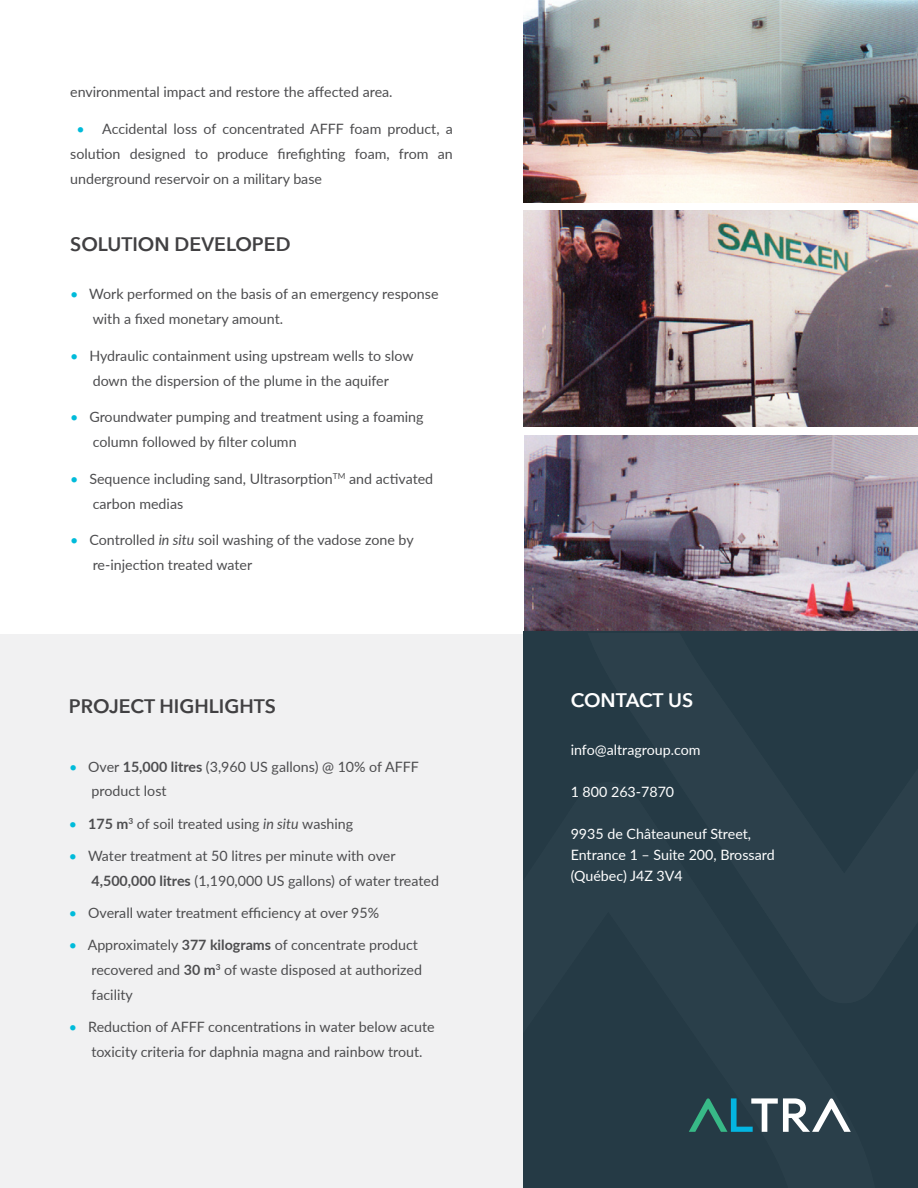
<style>
.page{position:relative;width:918px;height:1188px;background:#fff}
.page>*{position:absolute;margin:0;border:0;box-sizing:border-box;transform-origin:0 0}
.t1{font:600 19.5px "Avenir Next";color:#414042}
.t2{font:600 19.5px "Avenir Next";letter-spacing:-.005em;color:#fff}
.t3{font:14.25px/24.8px "Lato";color:#4d4d4f}
.t4{font:14.25px/21px "Lato";color:#fff}
.s1{color:#00bbda}
.s2{font-style:italic}
.s3{font-weight:700}
</style>
<div class="page">
<img style="left:524px;top:0;width:394px;height:202px">
<img style="left:524px;top:210px;width:394px;height:216px">
<img style="left:524px;top:435px;width:394px;height:197px">
<div style="left:524px;top:632px;width:394px;height:556px;background:#253a45"></div>
<svg style="left:689px;top:1098px;width:162px;height:34px"></svg>
<div style="left:0;top:634px;width:523px;height:554px;background:#f1f1f2"></div>
<p class="t3" style="left:70px;top:79px;width:324px">environmental impact and restore the affected area.</p>
<p class="t3" style="left:70px;top:116px;width:384px;text-align:justify;text-indent:6px"><span class="s1">•</span> Accidental loss of concentrated AFFF foam product, a solution designed to produce firefighting foam, from an underground reservoir on a military base</p>
<h1 class="t1" style="left:70px;top:228px;width:222px">SOLUTION DEVELOPED</h1>
<p class="t3" style="left:93px;top:281px;width:347px;text-indent:-23px"><span class="s1">•</span> Work performed on the basis of an emergency response with a fixed monetary amount.</p>
<p class="t3" style="left:70px;top:343px;width:345px;text-align:center"><span class="s1">•</span> Hydraulic containment using upstream wells to slow down the dispersion of the plume in the aquifer</p>
<p class="t3" style="left:93px;top:404px;width:332px;text-indent:-23px"><span class="s1">•</span> Groundwater pumping and treatment using a foaming column followed by filter column</p>
<p class="t3" style="left:93px;top:466px;width:342px;text-indent:-22px"><span class="s1">•</span> Sequence including sand, Ultrasorption<sup>TM</sup> and activated carbon medias</p>
<p class="t3" style="left:93px;top:527px;width:323px;text-indent:-23px"><span class="s1">•</span> Controlled <span class="s2">in situ</span> soil washing of the vadose zone by re-injection treated water</p>
<h1 class="t1" style="left:69px;top:690px;width:209px">PROJECT HIGHLIGHTS</h1>
<p class="t3" style="left:91px;top:754px;width:329px;text-indent:-22px"><span class="s1">•</span> Over <span class="s3">15,000 litres</span> (3,960 US gallons) @ 10% of AFFF product lost</p>
<p class="t3" style="left:69px;top:811px;width:286px"><span class="s1">•</span> <span class="s3">175 m</span><sup>3</sup> of soil treated using <span class="s2">in situ</span> washing</p>
<p class="t3" style="left:91px;top:843px;width:349px;text-indent:-23px"><span class="s1">•</span> Water treatment at 50 litres per minute with over<br><span class="s3">4,500,000 litres</span> (1,190,000 US gallons) of water treated</p>
<p class="t3" style="left:69px;top:900px;width:312px"><span class="s1">•</span> Overall water treatment efficiency at over 95%</p>
<p class="t3" style="left:91px;top:932px;width:332px;text-indent:-23px"><span class="s1">•</span> Approximately <span class="s3">377 kilograms</span> of concentrate product recovered and <span class="s3">30 m</span><sup>3</sup> of waste disposed at authorized facility</p>
<p class="t3" style="left:92px;top:1014px;width:345px;text-indent:-23px"><span class="s1">•</span> Reduction of AFFF concentrations in water below acute toxicity criteria for daphnia magna and rainbow trout.</p>
<h1 class="t2" style="left:571px;top:684px;width:124px">CONTACT US</h1>
<p class="t4" style="left:571px;top:738px;width:131px">info@altragroup.com</p>
<p class="t4" style="left:571px;top:780px;width:105px">1 800 263-7870</p>
<p class="t4" style="left:571px;top:822px;width:205px">9935 de Châteauneuf Street,<br>Entrance 1 – Suite 200, Brossard (Québec) J4Z 3V4</p>
</div>
